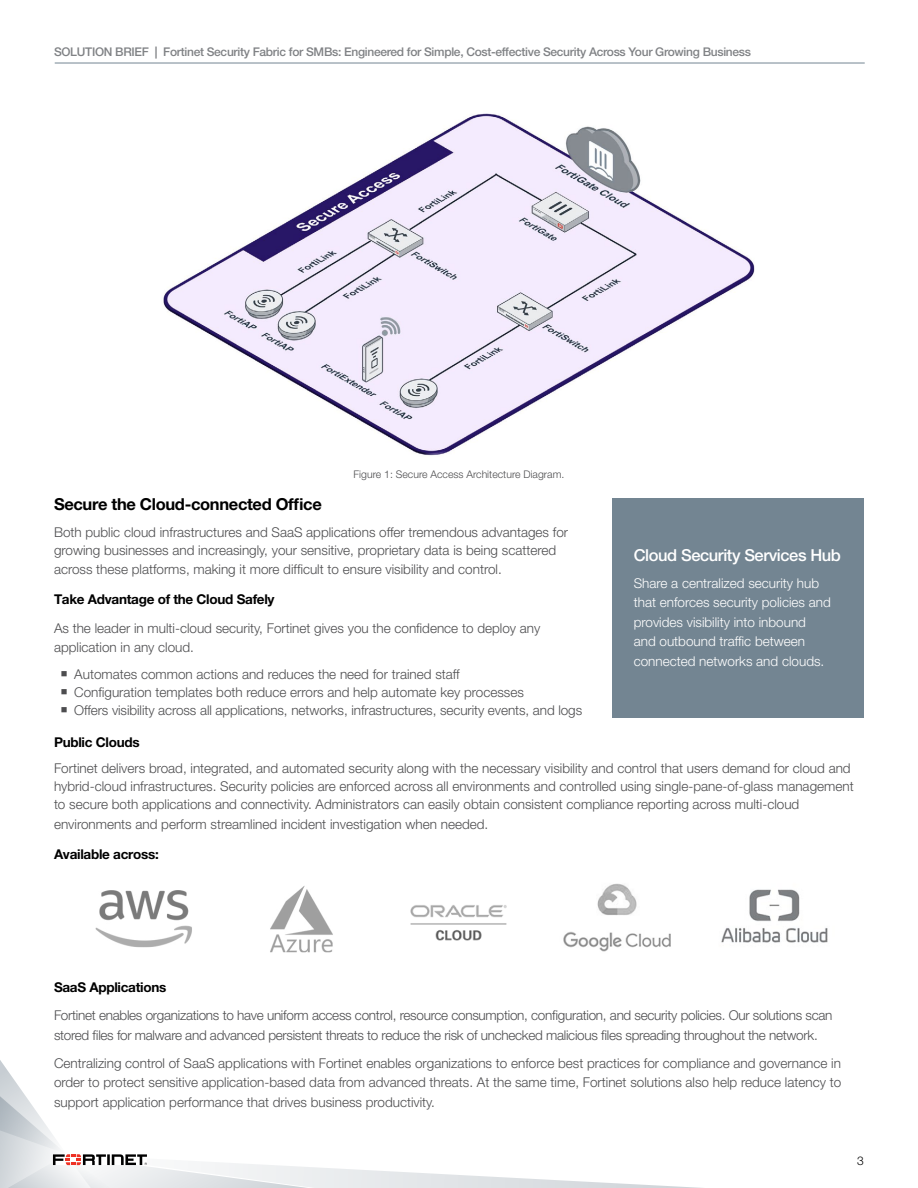
<style>
.page{position:relative;width:918px;height:1188px;background:#fff}
.page>*{position:absolute;margin:0;border:0;box-sizing:border-box;transform-origin:0 0}
.t1{font:700 16.5px "Helvetica Neue LT Pro";letter-spacing:-.02em;color:#000}
.t2{font:500 16.5px "Helvetica Neue LT Pro";letter-spacing:-.025em;color:#fff}
.t3{font:300 13.5px/18px "Helvetica Neue LT Pro";color:#4d4d4f}
.t4{font:300 13.5px/19.5px "Helvetica Neue LT Pro";letter-spacing:-.02em;color:#4d4d4f}
.t5{font:300 13.5px/19.5px "Helvetica Neue LT Pro";color:#fff}
.t6{font:700 13.5px "Helvetica Neue LT Pro";letter-spacing:-.02em;color:#000}
.t7{font:500 12px "Helvetica Neue LT Pro";letter-spacing:-.025em;color:#808285}
.t8{font:300 12px "Helvetica Neue LT Pro";color:#000}
.t9{font:300 10.5px "Helvetica Neue LT Pro";color:#4d4d4f}
.s1{font-weight:700}
</style>
<div class="page">
<hr style="left:55px;top:63px;width:810px;height:1px;background:#738592">
<svg style="left:0;top:1060px;width:701px;height:128px"></svg>
<div style="left:612px;top:498px;width:252px;height:219px;background:#738592"></div>
<img style="left:163px;top:113px;width:592px;height:343px">
<img style="left:95px;top:890px;width:97px;height:58px">
<img style="left:270px;top:886px;width:63px;height:67px">
<img style="left:410px;top:905px;width:97px;height:36px">
<img style="left:563px;top:883px;width:108px;height:69px">
<img style="left:721px;top:889px;width:107px;height:54px">
<p class="t7" style="left:54px;top:44px;width:699px">SOLUTION BRIEF <span class="s1">|</span> Fortinet Security Fabric for SMBs: Engineered for Simple, Cost-effective Security Across Your Growing Business</p>
<p class="t9" style="left:354px;top:468px;width:212px">Figure 1: Secure Access Architecture Diagram.</p>
<p class="t1" style="left:54px;top:494px;width:269px">Secure the Cloud-connected Office</p>
<p class="t3" style="left:54px;top:523px;width:516px">Both public cloud infrastructures and SaaS applications offer tremendous advantages for growing businesses and increasingly, your sensitive, proprietary data is being scattered</p>
<p class="t3" style="left:54px;top:560px;width:449px">across these platforms, making it more difficult to ensure visibility and control.</p>
<p class="t6" style="left:54px;top:591px;width:222px">Take Advantage of the Cloud Safely</p>
<p class="t3" style="left:54px;top:618px;width:488px;line-height:19.5px">As the leader in multi-cloud security, Fortinet gives you the confidence to deploy any application in any cloud.</p>
<p class="t3" style="left:61px;top:665px;width:400px">■ Automates common actions and reduces the need for trained staff</p>
<p class="t3" style="left:61px;top:683px;width:465px">■ Configuration templates both reduce errors and help automate key processes</p>
<p class="t3" style="left:61px;top:701px;width:523px">■ Offers visibility across all applications, networks, infrastructures, security events, and logs</p>
<p class="t2" style="left:634px;top:546px;width:209px">Cloud Security Services Hub</p>
<p class="t5" style="left:634px;top:573px;width:199px">Share a centralized security hub that enforces security policies and provides visibility into inbound and outbound traffic between connected networks and clouds.</p>
<p class="t6" style="left:54px;top:733px;width:87px">Public Clouds</p>
<p class="t3" style="left:54px;top:759px;width:801px">Fortinet delivers broad, integrated, and automated security along with the necessary visibility and control that users demand for cloud and hybrid-cloud infrastructures. Security policies are enforced across all environments and controlled using single-pane-of-glass management to secure both applications and connectivity. Administrators can easily obtain consistent compliance reporting across multi-cloud</p>
<p class="t3" style="left:54px;top:815px;width:436px">environments and perform streamlined incident investigation when needed.</p>
<p class="t6" style="left:54px;top:846px;width:106px">Available across:</p>
<p class="t6" style="left:54px;top:979px;width:114px">SaaS Applications</p>
<p class="t4" style="left:54px;top:1005px;width:780px">Fortinet enables organizations to have uniform access control, resource consumption, configuration, and security policies. Our solutions scan stored files for malware and advanced persistent threats to reduce the risk of unchecked malicious files spreading throughout the network.</p>
<p class="t3" style="left:54px;top:1053px;width:789px;line-height:19.5px;text-align:justify">Centralizing control of SaaS applications with Fortinet enables organizations to enforce best practices for compliance and governance in order to protect sensitive application-based data from advanced threats. At the same time, Fortinet solutions also help reduce latency to support application performance that drives business productivity.</p>
<p class="t8" style="left:857px;top:1154px;width:8px">3</p>
</div>
